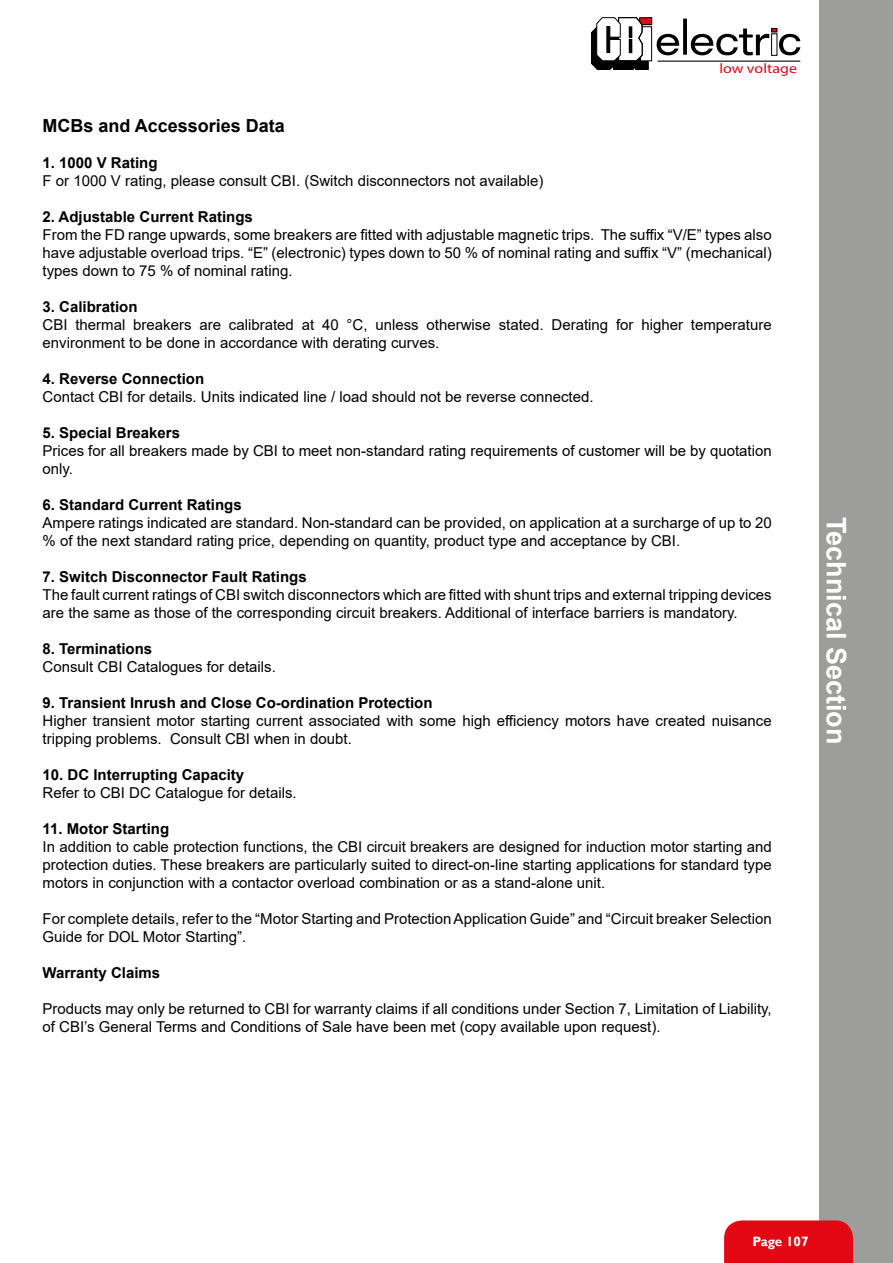
<style>
.page{position:relative;width:893px;height:1263px;background:#fff}
.page>*{position:absolute;margin:0;border:0;box-sizing:border-box;transform-origin:0 0}
.t1{font:700 27px "Arial";color:#fff}
.t2{font:700 18px "Arial";color:#000}
.t3{font:15px/18px "Arial";color:#000}
.t4{font:700 15px "Arial";color:#000}
.t5{font:13.8px "Helvetica Neue";color:#e30613;scale:1.16 1}
.t6{font:700 13.5px "Gill Sans";letter-spacing:-.015em;color:#fff}
</style>
<div class="page">
<div style="left:819px;top:0;width:74px;height:1263px;background:#9d9d9c"></div>
<div style="left:724px;top:1220px;width:129px;height:43px;background:#e30613"></div>
<hr style="left:658px;top:61px;width:142px;height:1px;background:#000">
<div style="left:640px;top:18px;width:12px;height:7px;background:#e30613"></div>
<div style="left:639px;top:17px;width:13px;height:8px;border:1px solid #000"></div>
<div style="left:638px;top:27px;width:14px;height:34px;border:1px solid #000"></div>
<svg style="left:591px;top:17px;width:57px;height:53px"></svg>
<div style="left:771px;top:34px;width:6px;height:22px;border:1px solid #000"></div>
<svg style="left:657px;top:19px;width:143px;height:36px"></svg>
<p class="t5" style="left:719px;top:59px;width:68px">low voltage</p>
<p class="t2" style="left:43px;top:113px;width:244px">MCBs and Accessories Data</p>
<p class="t4" style="left:43px;top:152px;width:117px">1. 1000 V Rating</p>
<p class="t3" style="left:43px;top:172px;width:503px">F or 1000 V rating, please consult CBI. (Switch disconnectors not available)</p>
<p class="t4" style="left:43px;top:206px;width:212px">2. Adjustable Current Ratings</p>
<p class="t3" style="left:43px;top:226px;width:731px;text-align:justify">From the FD range upwards, some breakers are fitted with adjustable magnetic trips. The suffix “V/E” types also have adjustable overload trips. “E” (electronic) types down to 50 % of nominal rating and suffix “V” (mechanical) types down to 75 % of nominal rating.</p>
<p class="t4" style="left:43px;top:296px;width:97px">3. Calibration</p>
<p class="t3" style="left:43px;top:316px;width:731px">CBI thermal breakers are calibrated at 40 °C, unless otherwise stated. Derating for higher temperature environment to be done in accordance with derating curves.</p>
<p class="t4" style="left:43px;top:368px;width:163px">4. Reverse Connection</p>
<p class="t3" style="left:43px;top:388px;width:553px">Contact CBI for details. Units indicated line / load should not be reverse connected.</p>
<p class="t4" style="left:43px;top:422px;width:139px">5. Special Breakers</p>
<p class="t3" style="left:43px;top:442px;width:731px">Prices for all breakers made by CBI to meet non-standard rating requirements of customer will be by quotation only.</p>
<p class="t4" style="left:43px;top:494px;width:201px">6. Standard Current Ratings</p>
<p class="t3" style="left:43px;top:514px;width:731px">Ampere ratings indicated are standard. Non-standard can be provided, on application at a surcharge of up to 20 % of the next standard rating price, depending on quantity, product type and acceptance by CBI.</p>
<p class="t4" style="left:43px;top:566px;width:266px">7. Switch Disconnector Fault Ratings</p>
<p class="t3" style="left:43px;top:586px;width:731px">The fault current ratings of CBI switch disconnectors which are fitted with shunt trips and external tripping devices are the same as those of the corresponding circuit breakers. Additional of interface barriers is mandatory.</p>
<p class="t4" style="left:43px;top:638px;width:111px">8. Terminations</p>
<p class="t3" style="left:43px;top:658px;width:235px">Consult CBI Catalogues for details.</p>
<p class="t4" style="left:43px;top:692px;width:392px">9. Transient Inrush and Close Co-ordination Protection</p>
<p class="t3" style="left:43px;top:712px;width:731px">Higher transient motor starting current associated with some high efficiency motors have created nuisance tripping problems. Consult CBI when in doubt.</p>
<p class="t4" style="left:43px;top:764px;width:203px">10. DC Interrupting Capacity</p>
<p class="t3" style="left:43px;top:784px;width:256px">Refer to CBI DC Catalogue for details.</p>
<p class="t4" style="left:43px;top:818px;width:128px">11. Motor Starting</p>
<p class="t3" style="left:43px;top:838px;width:731px;text-align:justify">In addition to cable protection functions, the CBI circuit breakers are designed for induction motor starting and protection duties. These breakers are particularly suited to direct-on-line starting applications for standard type motors in conjunction with a contactor overload combination or as a stand-alone unit.</p>
<p class="t3" style="left:43px;top:910px;width:731px">For complete details, refer to the “Motor Starting and Protection Application Guide” and “Circuit breaker Selection<br>Guide for DOL Motor Starting”.</p>
<p class="t4" style="left:43px;top:962px;width:119px">Warranty Claims</p>
<p class="t3" style="left:43px;top:1000px;width:731px">Products may only be returned to CBI for warranty claims if all conditions under Section 7, Limitation of Liability, of CBI’s General Terms and Conditions of Sale have been met (copy available upon request).</p>
<h1 class="t1" style="left:855px;top:517px;width:229px;rotate:90deg">Technical Section</h1>
<p class="t6" style="left:752px;top:1233px;width:58px">Page 107</p>
</div>
